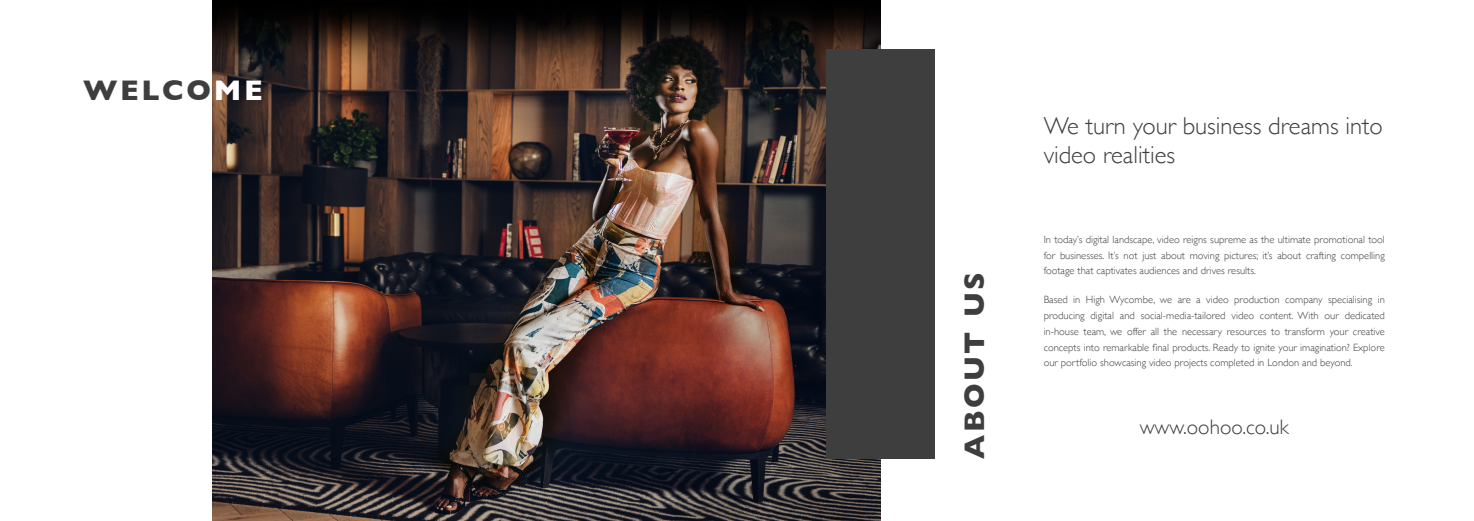
<style>
.page{position:relative;width:1474px;height:521px;background:#fff}
.page>*{position:absolute;margin:0;border:0;box-sizing:border-box;transform-origin:0 0}
.Headline_-_Bold__Align_Left{font:700 28.88px "Gill Sans";letter-spacing:.09em;color:#3e3e3f}
.t1{font:300 24.5px/29.4px "Gill Sans";color:#3e3e3f}
.Folio{font:300 21px "Gill Sans";color:#3e3e3f}
.Body_Text_-_Regular__Justify{font:300 10.5px/15.8px "Gill Sans";color:#3e3e3f;text-align:justify}
.s1{color:#fff}
</style>
<div class="page">
<img style="left:213px;top:0;width:667px;height:521px">
<div style="left:826px;top:50px;width:108px;height:409px;background:#3e3e3f"></div>
<p class="Headline_-_Bold__Align_Left" style="left:83px;top:67px;width:181px">WELCO<span class="s1">ME</span></p>
<p class="Headline_-_Bold__Align_Left" style="left:951px;top:459px;width:189px;rotate:-90deg">ABOUT US</p>
<p class="t1" style="left:1043px;top:110px;width:341px">We turn your business dreams into video realities</p>
<p class="Body_Text_-_Regular__Justify" style="left:1043px;top:231px;width:343px">In today’s digital landscape, video reigns supreme as the ultimate promotional tool for businesses. It’s not just about moving pictures; it’s about crafting compelling footage that captivates audiences and drives results.</p>
<p class="Body_Text_-_Regular__Justify" style="left:1043px;top:291px;width:343px">Based in High Wycombe, we are a video production company specialising in producing digital and social-media-tailored video content. With our dedicated in-house team, we offer all the necessary resources to transform your creative concepts into remarkable final products. Ready to ignite your imagination? Explore our portfolio showcasing video projects completed in London and beyond.</p>
<p class="Folio" style="left:1139px;top:410px;width:150px">www.oohoo.co.uk</p>
</div>
